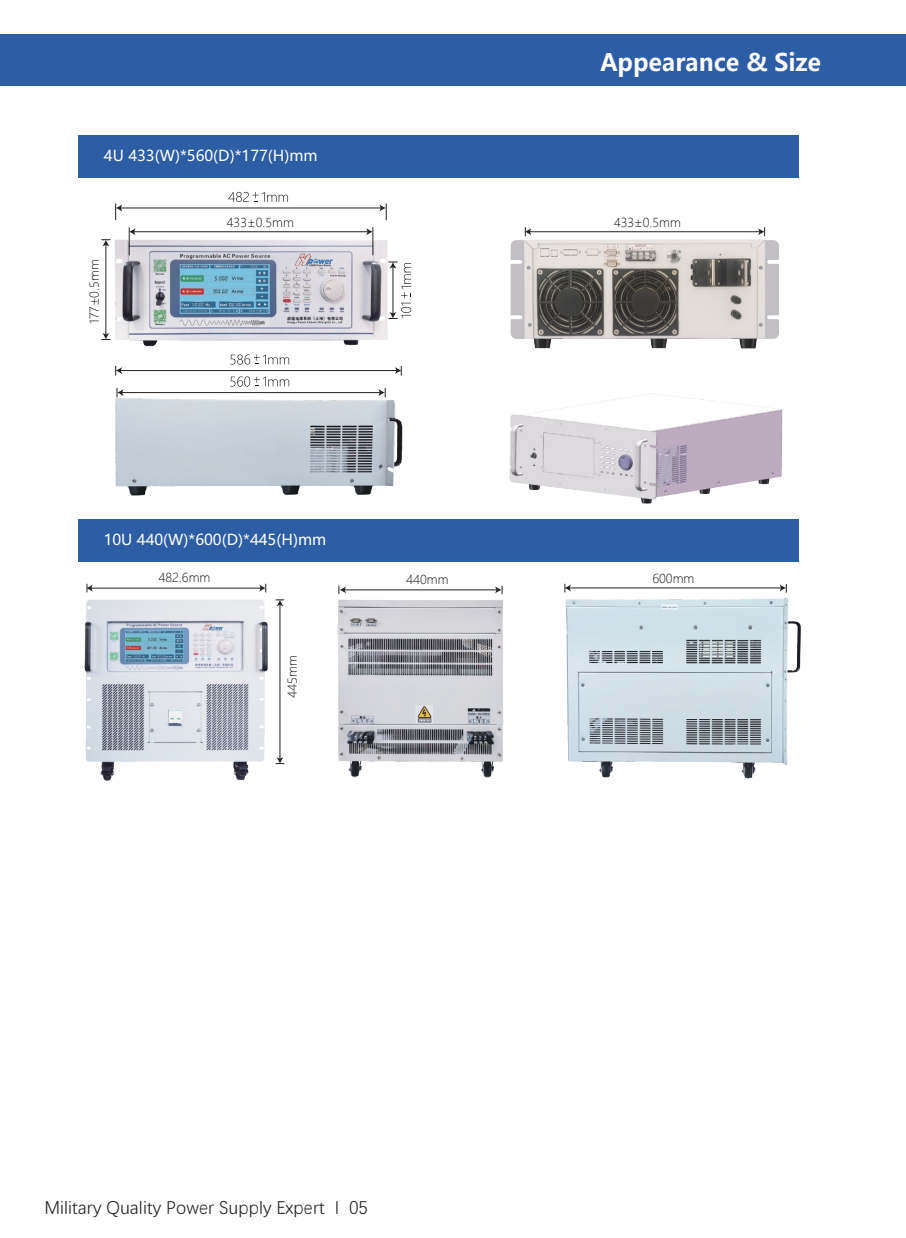
<style>
.page{position:relative;width:906px;height:1238px;background:#fff}
.page>*{position:absolute;margin:0;border:0;box-sizing:border-box;transform-origin:0 0}
.t1{font:700 24px "Microsoft Ya Hei";color:#fff}
.t2{font:18px "Deng Xian";color:#241f1f}
.t3{font:15px "Microsoft Ya Hei";color:#fff}
.t4{font:300 12.15px "Microsoft Ya Hei";color:#141718}
</style>
<div class="page">
<img style="left:114px;top:237px;width:274px;height:110px">
<div style="left:78px;top:518px;width:720px;height:43px;background:#2c5da5"></div>
<div style="left:78px;top:135px;width:720px;height:42px;background:#2c5da5"></div>
<img style="left:493px;top:135px;width:306px;height:163px">
<hr style="left:134px;top:231px;width:234px;height:1px;background:#262220">
<hr style="left:120px;top:207px;width:261px;height:1px;background:#262220">
<svg style="left:115px;top:203px;width:7px;height:17px"></svg>
<svg style="left:379px;top:203px;width:8px;height:17px"></svg>
<svg style="left:228px;top:192px;width:60px;height:10px"></svg>
<img style="left:478px;top:298px;width:321px;height:263px">
<hr style="left:122px;top:392px;width:258px;height:1px;background:#262220">
<svg style="left:117px;top:388px;width:6px;height:9px"></svg>
<svg style="left:378px;top:388px;width:8px;height:9px"></svg>
<hr style="left:120px;top:370px;width:277px;height:1px;background:#262220">
<svg style="left:115px;top:366px;width:7px;height:9px"></svg>
<svg style="left:395px;top:366px;width:7px;height:9px"></svg>
<svg style="left:230px;top:376px;width:59px;height:10px"></svg>
<svg style="left:230px;top:354px;width:59px;height:10px"></svg>
<hr style="left:105px;top:244px;width:1px;height:91px;background:#262220">
<svg style="left:101px;top:333px;width:9px;height:7px"></svg>
<svg style="left:101px;top:239px;width:9px;height:7px"></svg>
<svg style="left:388px;top:261px;width:23px;height:58px"></svg>
<hr style="left:529px;top:231px;width:231px;height:1px;background:#262220">
<svg style="left:525px;top:227px;width:6px;height:9px"></svg>
<svg style="left:758px;top:227px;width:7px;height:9px"></svg>
<svg style="left:366px;top:227px;width:7px;height:28px"></svg>
<svg style="left:129px;top:227px;width:6px;height:28px"></svg>
<div style="left:0;top:35px;width:906px;height:51px;background:#2c5da5"></div>
<hr style="left:91px;top:587px;width:170px;height:1px;background:#262220">
<svg style="left:86px;top:583px;width:7px;height:9px"></svg>
<svg style="left:259px;top:583px;width:7px;height:9px"></svg>
<hr style="left:569px;top:587px;width:212px;height:1px;background:#262220">
<svg style="left:564px;top:583px;width:7px;height:9px"></svg>
<svg style="left:779px;top:584px;width:8px;height:8px"></svg>
<hr style="left:279px;top:604px;width:1px;height:155px;background:#262220">
<svg style="left:276px;top:757px;width:8px;height:7px"></svg>
<svg style="left:276px;top:599px;width:8px;height:7px"></svg>
<hr style="left:344px;top:589px;width:153px;height:1px;background:#262220">
<svg style="left:338px;top:585px;width:8px;height:9px"></svg>
<svg style="left:495px;top:585px;width:8px;height:9px"></svg>
<img style="left:337px;top:599px;width:167px;height:179px">
<img style="left:521px;top:236px;width:247px;height:102px">
<img style="left:84px;top:599px;width:184px;height:182px">
<img style="left:115px;top:397px;width:288px;height:99px">
<img style="left:565px;top:597px;width:236px;height:182px">
<img style="left:125px;top:630px;width:58px;height:32px">
<p class="t3" style="left:104px;top:145px;width:215px">4U 433(W)*560(D)*177(H)mm</p>
<h1 class="t1" style="left:600px;top:45px;width:222px">Appearance &amp; Size</h1>
<p class="t4" style="left:86px;top:324px;width:66px;rotate:-90deg">177±0.5mm</p>
<p class="t4" style="left:226px;top:214px;width:69px">433±0.5mm</p>
<p class="t4" style="left:613px;top:214px;width:69px">433±0.5mm</p>
<p class="t3" style="left:104px;top:529px;width:224px">10U 440(W)*600(D)*445(H)mm</p>
<p class="t4" style="left:158px;top:570px;width:53px">482.6mm</p>
<p class="t4" style="left:652px;top:570px;width:43px">600mm</p>
<p class="t4" style="left:406px;top:571px;width:44px">440mm</p>
<p class="t4" style="left:284px;top:697px;width:44px;rotate:-90deg">445mm</p>
<p class="t2" style="left:45px;top:1195px;width:325px">Military Quality Power Supply Expert I 05</p>
</div>
